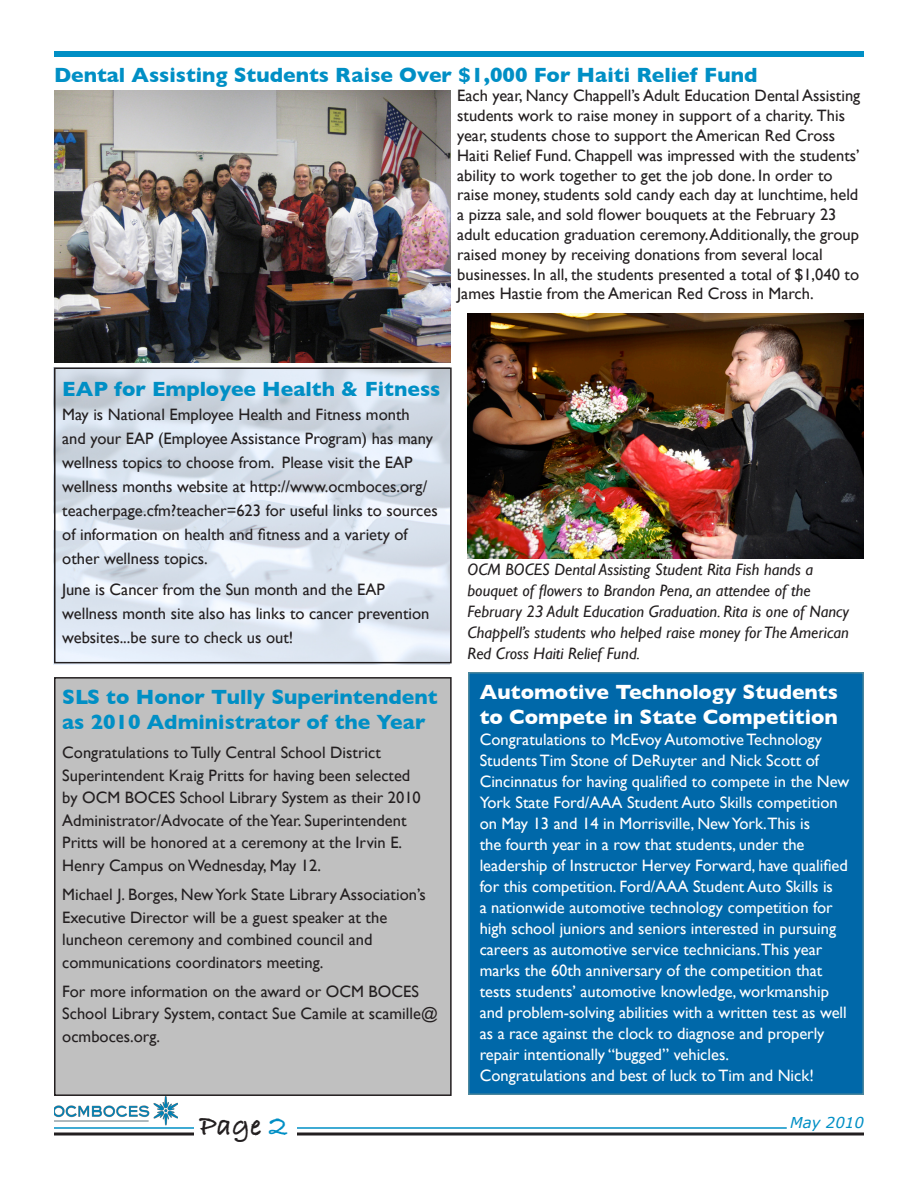
<style>
.page{position:relative;width:918px;height:1188px;background:#fff}
.page>*{position:absolute;margin:0;border:0;box-sizing:border-box;transform-origin:0 0}
.t1{font:30px "Bradley Hand ITCTT Bold";color:#231f20}
.t2{font:700 21px/25.2px "Gill Sans";color:#008fc5}
.t3{font:700 21px/25.2px "Gill Sans";color:#fff}
.t4{font:16.5px/19.8px "Gill Sans";color:#231f20}
.t5{font:16.5px/21px "Gill Sans";color:#fff}
.t6{font:italic 16.5px/21px "Gill Sans";color:#231f20}
.t7{font:italic 15px "Verdana";color:#008fc5}
.s1{color:#008fc5}
</style>
<div class="page">
<svg style="left:54px;top:1132px;width:810px;height:4px;background:#595657"></svg>
<hr style="left:54px;top:1127px;width:733px;height:2px;background:#008fc5">
<div style="left:194px;top:1113px;width:103px;height:31px;background:#fff"></div>
<img style="left:54px;top:1097px;width:124px;height:29px">
<div style="left:468px;top:672px;width:396px;height:423px;background:#0068a9;border:2px solid #4b869d"></div>
<div style="left:54px;top:51px;width:810px;height:6px;background:#008fc5"></div>
<div style="left:54px;top:368px;width:398px;height:295px;border:2px solid #231f20"></div>
<img style="left:55px;top:91px;width:395px;height:271px">
<img style="left:468px;top:314px;width:395px;height:244px">
<div style="left:55px;top:678px;width:396px;height:417px;background:#c0c0c0"></div>
<div style="left:54px;top:677px;width:398px;height:419px;border:2px solid #231f20"></div>
<p class="t2" style="left:54px;top:62px;width:705px">Dental Assisting Students Raise Over $1,000 For Haiti Relief Fund</p>
<p class="t4" style="left:457px;top:86px;width:405px">Each year, Nancy Chappell’s Adult Education Dental Assisting students work to raise money in support of a charity. This year, students chose to support the American Red Cross Haiti Relief Fund. Chappell was impressed with the students’ ability to work together to get the job done. In order to raise money, students sold candy each day at lunchtime, held a pizza sale, and sold flower bouquets at the February 23 adult education graduation ceremony.Additionally, the group raised money by receiving donations from several local businesses. In all, the students presented a total of $1,040 to James Hastie from the American Red Cross in March.</p>
<p class="t2" style="left:62px;top:377px;width:380px">EAP for Employee Health &amp; Fitness</p>
<p class="t4" style="left:62px;top:403px;width:377px;line-height:24px">May is National Employee Health and Fitness month<br>and your EAP (Employee Assistance Program) has many wellness topics to choose from. Please visit the EAP wellness months website at http://www.ocmboces.org/ teacherpage.cfm?teacher=623 for useful links to sources of information on health and fitness and a variety of other wellness topics.</p>
<p class="t4" style="left:62px;top:578px;width:369px;line-height:24px">June is Cancer from the Sun month and the EAP wellness month site also has links to cancer prevention websites...be sure to check us out!</p>
<p class="t2" style="left:62px;top:684px;width:377px">SLS to Honor Tully Superintendent as 2010 Administrator of the Year</p>
<p class="t4" style="left:62px;top:741px;width:360px;line-height:22.5px">Congratulations toTully Central School District Superintendent Kraig Pritts for having been selected by OCM BOCES School Library System as their 2010<br>Administrator/Advocate of theYear. Superintendent Pritts will be honored at a ceremony at the Irvin E.<br>Henry Campus onWednesday, May 12.</p>
<p class="t4" style="left:62px;top:883px;width:365px;line-height:22.5px">Michael J. Borges, NewYork State Library Association’s Executive Director will be a guest speaker at the luncheon ceremony and combined council and communications coordinators meeting.</p>
<p class="t4" style="left:62px;top:980px;width:377px;line-height:22.5px">For more information on the award or OCM BOCES<br>School Library System, contact Sue Camile at scamille@ ocmboces.org.</p>
<p class="t6" style="left:468px;top:559px;width:383px">OCM BOCES Dental Assisting Student Rita Fish hands a bouquet of flowers to Brandon Pena, an attendee of the February 23 Adult Education Graduation. Rita is one of Nancy Chappell’s students who helped raise money for The American Red Cross Haiti Relief Fund.</p>
<p class="t3" style="left:480px;top:679px;width:360px">Automotive Technology Students to Compete in State Competition</p>
<p class="t5" style="left:480px;top:729px;width:371px">Congratulations to McEvoy Automotive Technology Students Tim Stone of DeRuyter and Nick Scott of Cincinnatus for having qualified to compete in the New York State Ford/AAA Student Auto Skills competition on May 13 and 14 in Morrisville, NewYork.This is<br>the fourth year in a row that students, under the leadership of Instructor Hervey Forward, have qualified for this competition. Ford/AAA Student Auto Skills is<br>a nationwide automotive technology competition for high school juniors and seniors interested in pursuing careers as automotive service technicians.This year marks the 60th anniversary of the competition that tests students’ automotive knowledge, workmanship and problem-solving abilities with a written test as well as a race against the clock to diagnose and properly repair intentionally “bugged” vehicles.</p>
<p class="t5" style="left:480px;top:1065px;width:336px">Congratulations and best of luck toTim and Nick!</p>
<p class="t1" style="left:200px;top:1103px;width:90px">Page <span class="s1">2</span></p>
<p class="t7" style="left:790px;top:1113px;width:75px">May 2010</p>
</div>
